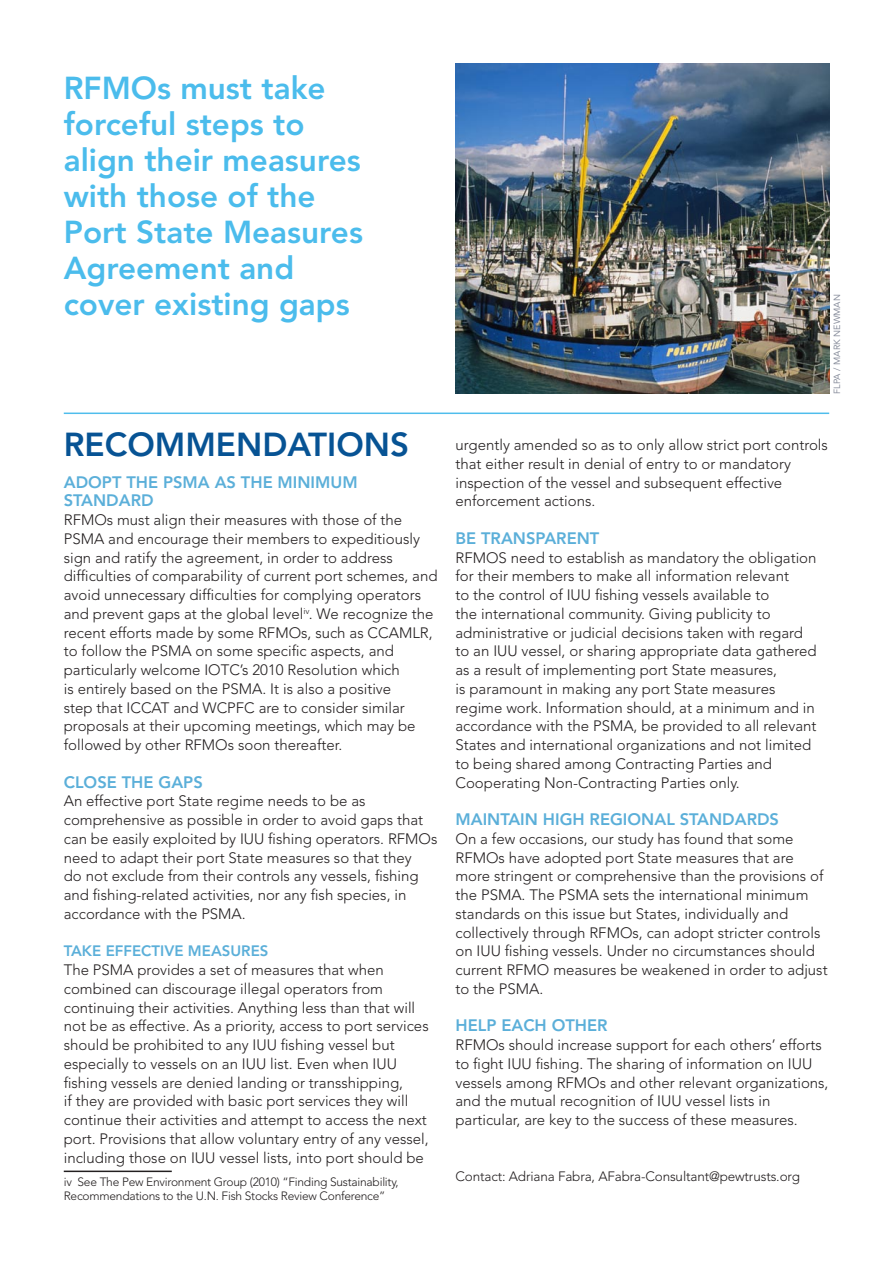
<style>
.page{position:relative;width:893px;height:1263px;background:#fff}
.page>*{position:absolute;margin:0;border:0;box-sizing:border-box;transform-origin:0 0}
.Header_small_caps{font:800 33px "Avenir";color:#075394}
.Header_small_caps-2{font:800 31.5px/36px "Avenir";color:#4bbcec}
.Crosshead_A_caps{font:800 16.5px "Avenir";color:#5bafd9}
.Bodytext_Avenir{font:300 15px/18.8px "Avenir";color:#231f20}
.Crosshead_A_caps-2{font:800 15px "Avenir";color:#5bafd9}
.Bodytext_Avenir-2{font:300 13.5px "Avenir";letter-spacing:-.01em;color:#231f20}
.t1{font:300 12px/14.4px "Avenir";letter-spacing:-.02em;color:#231f20}
.CREDIT{font:9px "Avenir";color:#8a8f9d}
</style>
<div class="page">
<hr style="left:64px;top:1170px;width:108px;height:2px;background:#231f20">
<img style="left:455px;top:64px;width:374px;height:330px">
<hr style="left:64px;top:412px;width:765px;height:2px;background:#4fbdec">
<p class="Header_small_caps-2" style="left:64px;top:70px;width:301px;text-indent:93px">s must take forceful steps to align their measures with those of the<br>Port State M easures<br>Agreement and cover existing gaps</p>
<p class="Header_small_caps-2" style="left:64px;top:70px;width:24px">RFMO</p>
<p class="Header_small_caps" style="left:64px;top:425px;width:347px">Recommendations</p>
<p class="Crosshead_A_caps" style="left:64px;top:472px;width:123px">Adopt the PSMA</p>
<p class="Crosshead_A_caps" style="left:215px;top:472px;width:144px">as the minimum</p>
<p class="Crosshead_A_caps" style="left:64px;top:491px;width:91px">standard</p>
<p class="Bodytext_Avenir" style="left:64px;top:511px;width:375px">RFMOs must align their measures with those of the PSMA and encourage their members to expeditiously sign and ratify the agreement, in order to address difficulties of comparability of current port schemes, and avoid unnecessary difficulties for complying operators and prevent gaps at the global level<sup>iv</sup>. We recognize the recent efforts made by some RFMOs, such as CCAMLR, to follow the PSMA on some specific aspects, and particularly welcome IOTC’s 2010 Resolution which<br>is entirely based on the PSMA. It is also a positive<br>step that ICCAT and WCPFC are to consider similar proposals at their upcoming meetings, which may be followed by other RFMOs soon thereafter.</p>
<p class="Crosshead_A_caps" style="left:64px;top:772px;width:12px">CLOSE</p>
<p class="Crosshead_A_caps" style="left:122px;top:772px;width:81px">THE GAPS</p>
<p class="Bodytext_Avenir" style="left:64px;top:792px;width:375px">An effective port State regime needs to be as comprehensive as possible in order to avoid gaps that can be easily exploited by IUU fishing operators. RFMOs need to adapt their port State measures so that they<br>do not exclude from their controls any vessels, fishing and fishing-related activities, nor any fish species, in accordance with the PSMA.</p>
<p class="Crosshead_A_caps-2" style="left:64px;top:942px;width:52px">TAKE EFFEC</p>
<p class="Crosshead_A_caps-2" style="left:152px;top:942px;width:17px">TIVE</p>
<p class="Crosshead_A_caps-2" style="left:188px;top:942px;width:11px">MEASURES</p>
<p class="Bodytext_Avenir" style="left:64px;top:961px;width:366px">The PSMA provides a set of measures that when combined can discourage illegal operators from continuing their activities. Anything less than that will not be as effective. As a priority, access to port services should be prohibited to any IUU fishing vessel but especially to vessels on an IUU list. Even when IUU fishing vessels are denied landing or transshipping,<br>if they are provided with basic port services they will continue their activities and attempt to access the next port. Provisions that allow voluntary entry of any vessel, including those on IUU vessel lists, into port should be</p>
<p class="t1" style="left:64px;top:1174px;width:336px">iv See The Pew Environment Group (2010) “Finding Sustainability,<br>Recommendations to the U.N. Fish Stocks Review Conference”</p>
<p class="CREDIT" style="left:832px;top:394px;width:99px;rotate:-90deg">FLPA / Mark Newman</p>
<p class="Bodytext_Avenir" style="left:455px;top:436px;width:374px">urgently amended so as to only allow strict port controls that either result in denial of entry to or mandatory inspection of the vessel and subsequent effective enforcement actions.</p>
<p class="Crosshead_A_caps" style="left:455px;top:528px;width:47px">BE TRANS</p>
<p class="Crosshead_A_caps" style="left:535px;top:528px;width:21px">PAREN</p>
<p class="Crosshead_A_caps" style="left:590px;top:528px;width:11px">T</p>
<p class="Bodytext_Avenir" style="left:455px;top:548px;width:363px">RFMOS need to establish as mandatory the obligation for their members to make all information relevant<br>to the control of IUU fishing vessels available to<br>the international community. Giving publicity to administrative or judicial decisions taken with regard to an IUU vessel, or sharing appropriate data gathered as a result of implementing port State measures,<br>is paramount in making any port State measures regime work. Information should, at a minimum and in accordance with the PSMA, be provided to all relevant States and international organizations and not limited to being shared among Contracting Parties and Cooperating Non-Contracting Parties only.</p>
<p class="Crosshead_A_caps" style="left:455px;top:810px;width:12px">MAIN</p>
<p class="Crosshead_A_caps" style="left:500px;top:810px;width:19px">TAIN</p>
<p class="Crosshead_A_caps" style="left:543px;top:810px;width:11px">HIGH</p>
<p class="Crosshead_A_caps" style="left:590px;top:810px;width:12px">REGIONAL</p>
<p class="Crosshead_A_caps" style="left:680px;top:810px;width:30px">STANDARDS</p>
<p class="Bodytext_Avenir" style="left:455px;top:829px;width:374px">On a few occasions, our study has found that some RFMOs have adopted port State measures that are more stringent or comprehensive than the provisions of the PSMA. The PSMA sets the international minimum standards on this issue but States, individually and collectively through RFMOs, can adopt stricter controls on IUU fishing vessels. Under no circumstances should current RFMO measures be weakened in order to adjust to the PSMA.</p>
<p class="Crosshead_A_caps" style="left:455px;top:1016px;width:11px">HEL</p>
<p class="Crosshead_A_caps" style="left:486px;top:1016px;width:27px">P EACH</p>
<p class="Crosshead_A_caps" style="left:552px;top:1016px;width:35px">OTHER</p>
<p class="Bodytext_Avenir" style="left:455px;top:1036px;width:375px">RFMOs should increase support for each others’ efforts to fight IUU fishing. The sharing of information on IUU vessels among RFMOs and other relevant organizations, and the mutual recognition of IUU vessel lists in particular, are key to the success of these measures.</p>
<p class="Bodytext_Avenir-2" style="left:455px;top:1169px;width:346px">Contact: Adriana Fabra, AFabra-Consultant@pewtrusts.org</p>
</div>
